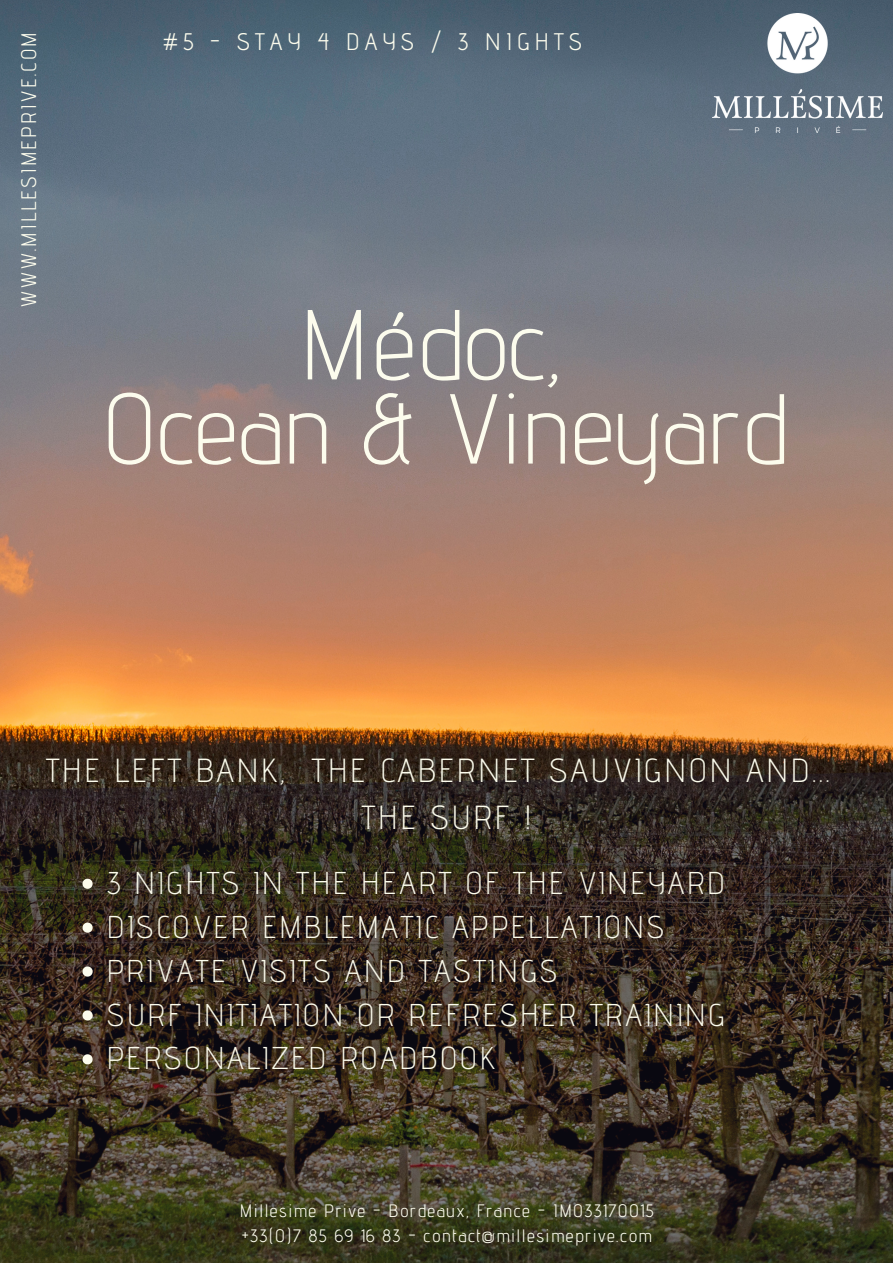
<style>
.page{position:relative;width:893px;height:1263px;background:#fff}
.page>*{position:absolute;margin:0;border:0;box-sizing:border-box;transform-origin:0 0}
.t1{font:300 99.15px/84.2px "Advent Pro";color:#fcfced;text-align:center}
.t2{font:300 33.38px/46.5px "Advent Pro";letter-spacing:.08em;color:#fcfced;text-align:center}
.t3{font:300 31.5px/43.9px "Advent Pro";letter-spacing:.08em;color:#fcfced}
.t4{font:24px "Advent Pro";letter-spacing:.21em;color:#fcfced}
.t5{font:21px "Advent Pro";letter-spacing:.1em;color:#fcfced}
.t6{font:18px/24.7px "Advent Pro";letter-spacing:.08em;color:#fcfced}
</style>
<div class="page">
<img style="left:0;top:0;width:893px;height:771px">
<img style="left:713px;top:14px;width:170px;height:119px">
<svg style="left:0;top:771px;width:893px;height:492px;background:#393022"></svg>
<svg style="left:82px;top:879px;width:11px;height:10px"></svg>
<svg style="left:82px;top:922px;width:11px;height:11px"></svg>
<svg style="left:82px;top:966px;width:11px;height:10px"></svg>
<svg style="left:82px;top:1010px;width:11px;height:10px"></svg>
<svg style="left:82px;top:1054px;width:11px;height:10px"></svg>
<p class="t5" style="left:16px;top:308px;width:278px;rotate:-90deg">WWW.MILLESIMEPRIVE.COM</p>
<p class="t4" style="left:163px;top:27px;width:420px">#5 - STAY 4 DAYS / 3 NIGHTS</p>
<h1 class="t1" style="left:102px;top:301px;width:686px">Médoc,<br>Ocean &amp; Vineyard</h1>
<p class="t2" style="left:46px;top:746px;width:786px">THE LEFT BANK, THE CABERNET SAUVIGNON AND...<br>THE SURF !</p>
<p class="t3" style="left:107px;top:860px;width:620px">3 NIGHTS IN THE HEART OF THE VINEYARD<br>DISCOVER EMBLEMATIC APPELLATIONS<br>PRIVATE VISITS AND TASTINGS<br>SURF INITIATION OR REFRESHER TRAINING<br>PERSONALIZED ROADBOOK</p>
<p class="t6" style="left:240px;top:1198px;width:415px">Millesime Prive - Bordeaux, France - IM033170015 +33(0)7 85 69 16 83 - contact@millesimeprive.com</p>
</div>
